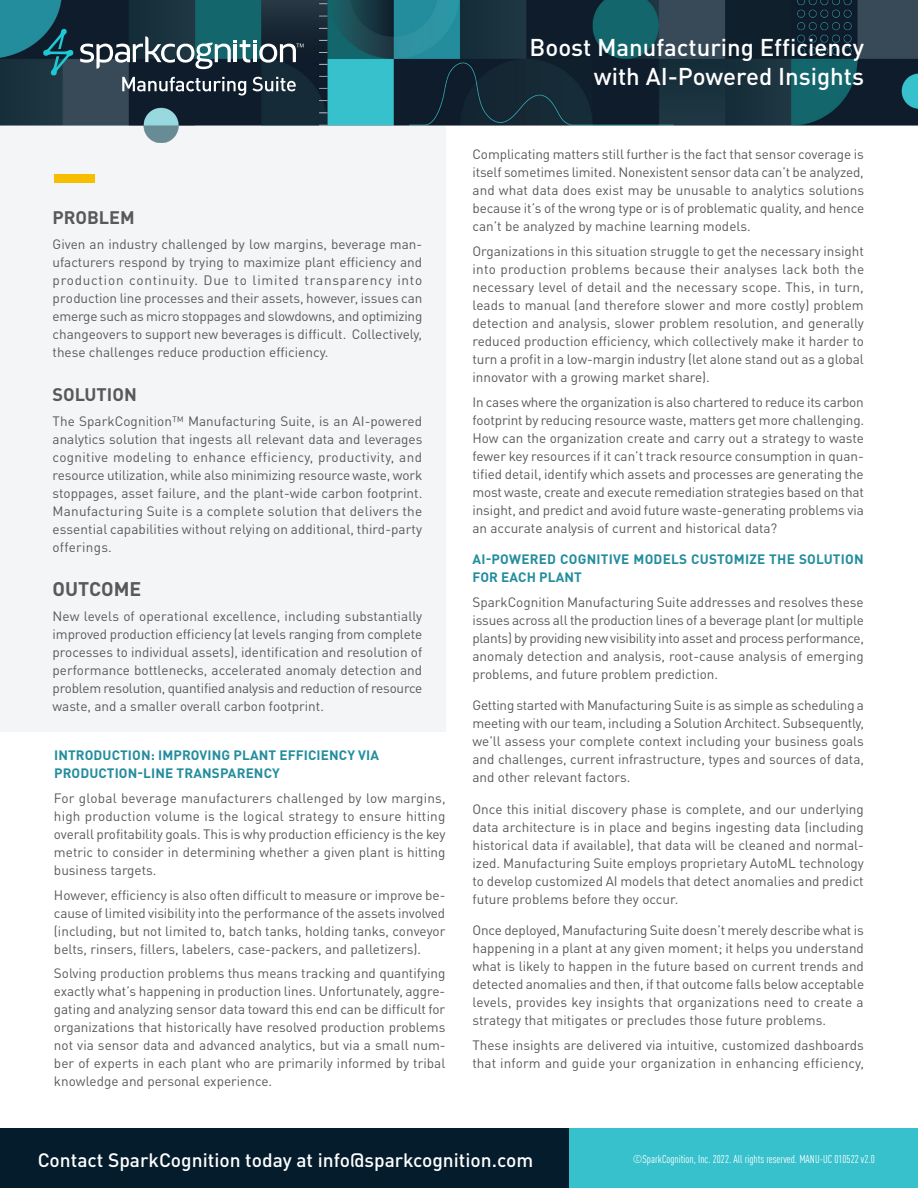
<style>
.page{position:relative;width:918px;height:1188px;background:#fff}
.page>*{position:absolute;margin:0;border:0;box-sizing:border-box;transform-origin:0 0}
.t1{font:500 24px/28.8px "DINOT";color:#fff;text-align:right}
.t2{font:700 19.5px "DINOT";color:#58595b}
.t3{font:500 19.2px "DINOT";color:#fff}
.t4{font:700 18px "DINOT";color:#58595b}
.t5{font:13.5px/18px "DINOT";color:#58595b;text-align:justify}
.t6{font:700 13.5px/18px "DINOT";letter-spacing:.01em;color:#238d9d}
.t7{font:condensed 11.25px "DINOT";color:#fff}
</style>
<div class="page">
<div style="left:0;top:113px;width:446px;height:619px;background:#f4f5f7"></div>
<img style="left:0;top:0;width:918px;height:142px">
<div style="left:54px;top:174px;width:40px;height:9px;background:#f7be00"></div>
<svg style="left:122px;top:77px;width:124px;height:19px"></svg>
<svg style="left:252px;top:77px;width:44px;height:15px"></svg>
<svg style="left:43px;top:29px;width:30px;height:46px"></svg>
<svg style="left:80px;top:36px;width:224px;height:33px"></svg>
<div style="left:0;top:1129px;width:570px;height:59px;background:#051c2c"></div>
<div style="left:570px;top:1129px;width:348px;height:59px;background:#36c1cc"></div>
<h3 class="t4" style="left:53px;top:204px;width:84px">PROBLEM</h3>
<p class="t5" style="left:53px;top:234px;width:371px">Given an industry challenged by low margins, beverage man&shy;ufacturers respond by trying to maximize plant efficiency and production continuity. Due to limited transparency into production line processes and their assets, however, issues can emerge such as micro stoppages and slowdowns, and optimizing changeovers to support new beverages is difficult. Collectively, these challenges reduce production efficiency.</p>
<h3 class="t4" style="left:53px;top:381px;width:86px">SOLUTION</h3>
<p class="t5" style="left:53px;top:411px;width:371px">The SparkCognition™ Manufacturing Suite, is an AI-powered analytics solution that ingests all relevant data and leverages cognitive modeling to enhance efficiency, productivity, and resource utilization, while also minimizing resource waste, work stoppages, asset failure, and the plant-wide carbon footprint.<br>Manufacturing Suite is a complete solution that delivers the essential capabilities without relying on additional, third-party offerings.</p>
<h2 class="t2" style="left:53px;top:574px;width:90px">OUTCOME</h2>
<p class="t5" style="left:53px;top:606px;width:371px">New levels of operational excellence, including substantially improved production efficiency (at levels ranging from complete processes to individual assets), identification and resolution of performance bottlenecks, accelerated anomaly detection and problem resolution, quantified analysis and reduction of resource waste, and a smaller overall carbon footprint.</p>
<p class="t6" style="left:54px;top:745px;width:326px">INTRODUCTION: IMPROVING PLANT EFFICIENCY VIA<br>PRODUCTION-LINE TRANSPARENCY</p>
<p class="t5" style="left:54px;top:788px;width:393px">For global beverage manufacturers challenged by low margins, high production volume is the logical strategy to ensure hitting overall profitability goals. This is why production efficiency is the key metric to consider in determining whether a given plant is hitting business targets.</p>
<p class="t5" style="left:54px;top:885px;width:393px">However, efficiency is also often difficult to measure or improve be&shy;cause of limited visibility into the performance of the assets involved (including, but not limited to, batch tanks, holding tanks, conveyor belts, rinsers, fillers, labelers, case-packers, and palletizers).</p>
<p class="t5" style="left:54px;top:963px;width:393px">Solving production problems thus means tracking and quantifying exactly what’s happening in production lines. Unfortunately, aggre&shy;gating and analyzing sensor data toward this end can be difficult for organizations that historically have resolved production problems not via sensor data and advanced analytics, but via a small num&shy;ber of experts in each plant who are primarily informed by tribal knowledge and personal experience.</p>
<h1 class="t1" style="left:530px;top:31px;width:336px">Boost Manufacturing Efficiency with AI-Powered Insights</h1>
<p class="t5" style="left:472px;top:144px;width:393px">Complicating matters still further is the fact that sensor coverage is itself sometimes limited. Nonexistent sensor data can’t be analyzed, and what data does exist may be unusable to analytics solutions because it’s of the wrong type or is of problematic quality, and hence can’t be analyzed by machine learning models.</p>
<p class="t5" style="left:472px;top:241px;width:393px">Organizations in this situation struggle to get the necessary insight into production problems because their analyses lack both the necessary level of detail and the necessary scope. This, in turn, leads to manual (and therefore slower and more costly) problem detection and analysis, slower problem resolution, and generally reduced production efficiency, which collectively make it harder to turn a profit in a low-margin industry (let alone stand out as a global innovator with a growing market share).</p>
<p class="t5" style="left:472px;top:392px;width:393px">In cases where the organization is also chartered to reduce its carbon footprint by reducing resource waste, matters get more challenging.<br>How can the organization create and carry out a strategy to waste fewer key resources if it can’t track resource consumption in quan&shy;tified detail, identify which assets and processes are generating the most waste, create and execute remediation strategies based on that insight, and predict and avoid future waste-generating problems via an accurate analysis of current and historical data?</p>
<p class="t6" style="left:473px;top:549px;width:393px">AI-POWERED COGNITIVE MODELS CUSTOMIZE THE SOLUTION<br>FOR EACH PLANT</p>
<p class="t5" style="left:472px;top:592px;width:393px">SparkCognition Manufacturing Suite addresses and resolves these issues across all the production lines of a beverage plant (or multiple plants) by providing new visibility into asset and process performance, anomaly detection and analysis, root-cause analysis of emerging problems, and future problem prediction.</p>
<p class="t5" style="left:472px;top:695px;width:393px">Getting started with Manufacturing Suite is as simple as scheduling a meeting with our team, including a Solution Architect. Subsequently, we’ll assess your complete context including your business goals and challenges, current infrastructure, types and sources of data, and other relevant factors.</p>
<p class="t5" style="left:472px;top:799px;width:393px">Once this initial discovery phase is complete, and our underlying data architecture is in place and begins ingesting data (including historical data if available), that data will be cleaned and normal&shy;ized. Manufacturing Suite employs proprietary AutoML technology to develop customized AI models that detect anomalies and predict future problems before they occur.</p>
<p class="t5" style="left:472px;top:920px;width:393px">Once deployed, Manufacturing Suite doesn’t merely describe what is happening in a plant at any given moment; it helps you understand what is likely to happen in the future based on current trends and detected anomalies and then, if that outcome falls below acceptable levels, provides key insights that organizations need to create a strategy that mitigates or precludes those future problems.</p>
<p class="t5" style="left:472px;top:1035px;width:393px">These insights are delivered via intuitive, customized dashboards that inform and guide your organization in enhancing efficiency,</p>
<h3 class="t3" style="left:38px;top:1145px;width:497px">Contact SparkCognition today at info@sparkcognition.com</h3>
<p class="t7" style="left:633px;top:1152px;width:243px">©SparkCognition, Inc. 2022. All rights reserved. MANU-UC 010522 v2.0</p>
</div>
